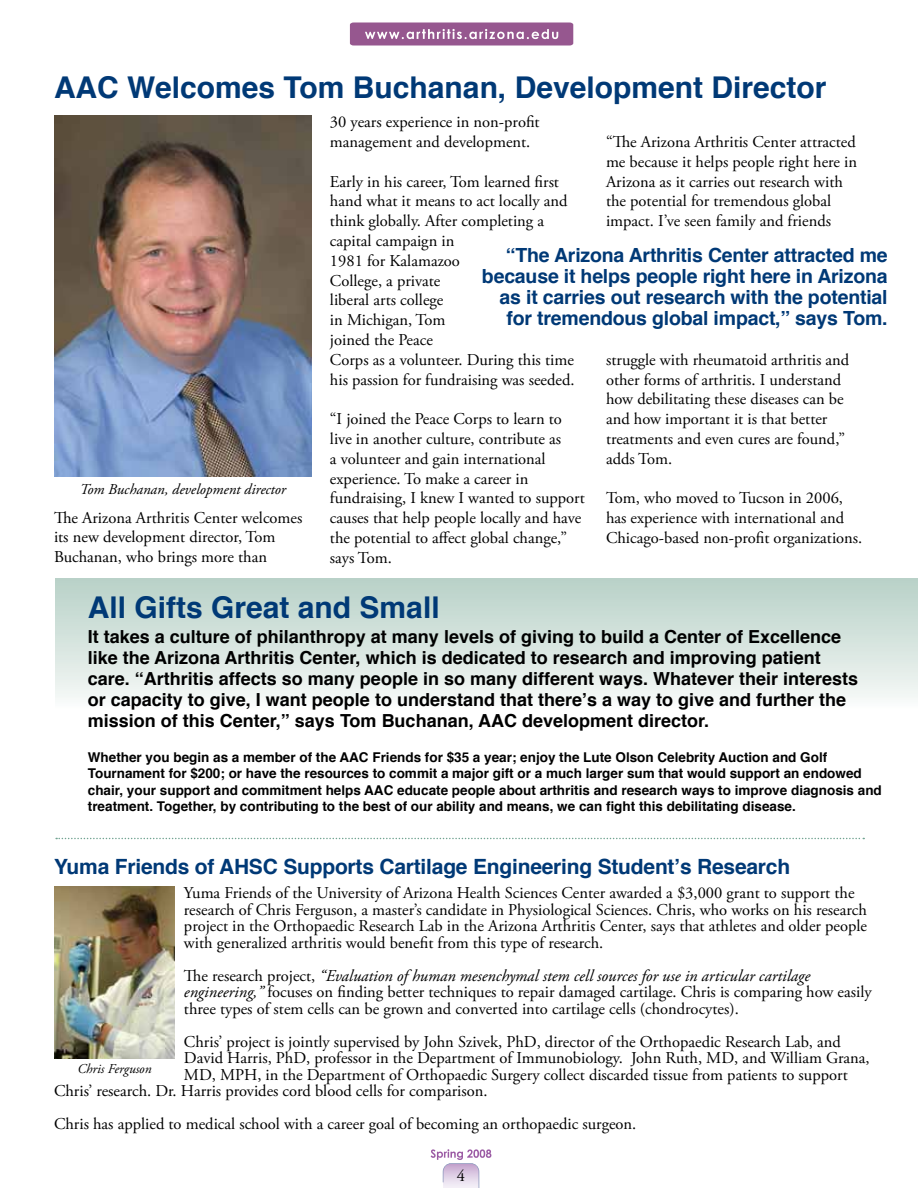
<style>
.page{position:relative;width:918px;height:1188px;background:#fff}
.page>*{position:absolute;margin:0;border:0;box-sizing:border-box;transform-origin:0 0}
.t1{font:700 30px "Helvetica";color:#003976}
.t2{font:700 21px "Helvetica";letter-spacing:-.01em;color:#003976}
.t3{font:700 19.5px/21px "Helvetica";letter-spacing:-.01em;color:#003976;text-align:right}
.t4{font:700 18px/21px "Helvetica";color:#000}
.t5{font:16.5px/19.8px "Adobe Garamond Pro";color:#000}
.t6{font:italic 15px "Adobe Garamond Pro";color:#000}
.t7{font:700 13.5px/16.5px "Helvetica";color:#000}
.t8{font:italic 13.5px "Adobe Garamond Pro";color:#000}
.s1{font-style:italic}
</style>
<div class="page">
<svg style="left:431px;top:1149px;width:60px;height:39px"></svg>
<div style="left:56px;top:578px;width:862px;height:133px;background:linear-gradient(to bottom,#b7d0c6,#fafcfa)"></div>
<svg style="left:56px;top:838px;width:808px;height:1px"></svg>
<svg style="left:350px;top:23px;width:223px;height:23px;background:#a46e9e"></svg>
<img style="left:54px;top:115px;width:258px;height:361px">
<img style="left:54px;top:887px;width:121px;height:172px">
<h1 class="t1" style="left:54px;top:63px;width:774px">AAC Welcomes Tom Buchanan, Development Director</h1>
<p class="t5" style="left:330px;top:113px;width:211px">30 years experience in non-profit management and development.</p>
<p class="t5" style="left:330px;top:172px;width:246px">Early in his career, Tom learned first hand what it means to act locally and think globally. After completing a capital campaign in<br>1981 for Kalamazoo<br>College, a private<br>liberal arts college<br>in Michigan, Tom<br>joined the Peace<br>Corps as a volunteer. During this time his passion for fundraising was seeded.</p>
<p class="t5" style="left:330px;top:410px;width:256px">“I joined the Peace Corps to learn to live in another culture, contribute as<br>a volunteer and gain international experience. To make a career in fundraising, I knew I wanted to support causes that help people locally and have the potential to affect global change,” says Tom.</p>
<h1 class="t1" style="left:88px;top:583px;width:353px">All Gifts Great and Small</h1>
<p class="t4" style="left:88px;top:626px;width:772px">It takes a culture of philanthropy at many levels of giving to build a Center of Excellence like the Arizona Arthritis Center, which is dedicated to research and improving patient care. “Arthritis affects so many people in so many different ways. Whatever their interests or capacity to give, I want people to understand that there’s a way to give and further the mission of this Center,” says Tom Buchanan, AAC development director.</p>
<p class="t7" style="left:88px;top:749px;width:795px">Whether you begin as a member of the AAC Friends for $35 a year; enjoy the Lute Olson Celebrity Auction and Golf Tournament for $200; or have the resources to commit a major gift or a much larger sum that would support an endowed chair, your support and commitment helps AAC educate people about arthritis and research ways to improve diagnosis and treatment. Together, by contributing to the best of our ability and means, we can fight this debilitating disease.</p>
<p class="t5" style="left:606px;top:132px;width:253px">“The Arizona Arthritis Center attracted me because it helps people right here in Arizona as it carries out research with the potential for tremendous global impact. I’ve seen family and friends</p>
<p class="t3" style="left:482px;top:245px;width:407px">“The Arizona Arthritis Center attracted me because it helps people right here in Arizona as it carries out research with the potential for tremendous global impact,” says Tom.</p>
<p class="t5" style="left:606px;top:350px;width:245px">struggle with rheumatoid arthritis and other forms of arthritis. I understand how debilitating these diseases can be and how important it is that better treatments and even cures are found,” adds Tom.</p>
<p class="t5" style="left:606px;top:489px;width:258px">Tom, who moved to Tucson in 2006, has experience with international and<br>Chicago-based non-profit organizations.</p>
<p class="t6" style="left:80px;top:480px;width:208px">Tom Buchanan, development director</p>
<p class="t5" style="left:54px;top:508px;width:250px">The Arizona Arthritis Center welcomes its new development director, Tom<br>Buchanan, who brings more than</p>
<p class="t2" style="left:54px;top:849px;width:738px">Yuma Friends of AHSC Supports Cartilage Engineering Student’s Research</p>
<p class="t5" style="left:184px;top:886px;width:685px;line-height:16.5px">Yuma Friends of the University of Arizona Health Sciences Center awarded a $3,000 grant to support the research of Chris Ferguson, a master’s candidate in Physiological Sciences. Chris, who works on his research project in the Orthopaedic Research Lab in the Arizona Arthritis Center, says that athletes and older people with generalized arthritis would benefit from this type of research.</p>
<p class="t5" style="left:184px;top:968px;width:689px;line-height:16.5px">The research project, <span class="s1">“Evaluation of human mesenchymal stem cell sources for use in articular cartilage engineering,”</span> focuses on finding better techniques to repair damaged cartilage. Chris is comparing how easily three types of stem cells can be grown and converted into cartilage cells (chondrocytes).</p>
<p class="t5" style="left:184px;top:1032px;width:658px">Chris’ project is jointly supervised by John Szivek, PhD, director of the Orthopaedic Research Lab, and</p>
<p class="t5" style="left:184px;top:1049px;width:687px">David Harris, PhD, professor in the Department of Immunobiology. John Ruth, MD, and William Grana,</p>
<p class="t5" style="left:184px;top:1065px;width:665px">MD, MPH, in the Department of Orthopaedic Surgery collect discarded tissue from patients to support</p>
<p class="t5" style="left:54px;top:1082px;width:435px">Chris’ research. Dr. Harris provides cord blood cells for comparison.</p>
<p class="t5" style="left:54px;top:1115px;width:584px">Chris has applied to medical school with a career goal of becoming an orthopaedic surgeon.</p>
<p class="t8" style="left:77px;top:1061px;width:76px">Chris Ferguson</p>
<p class="t5" style="left:457px;top:1166px;width:10px">4</p>
</div>
